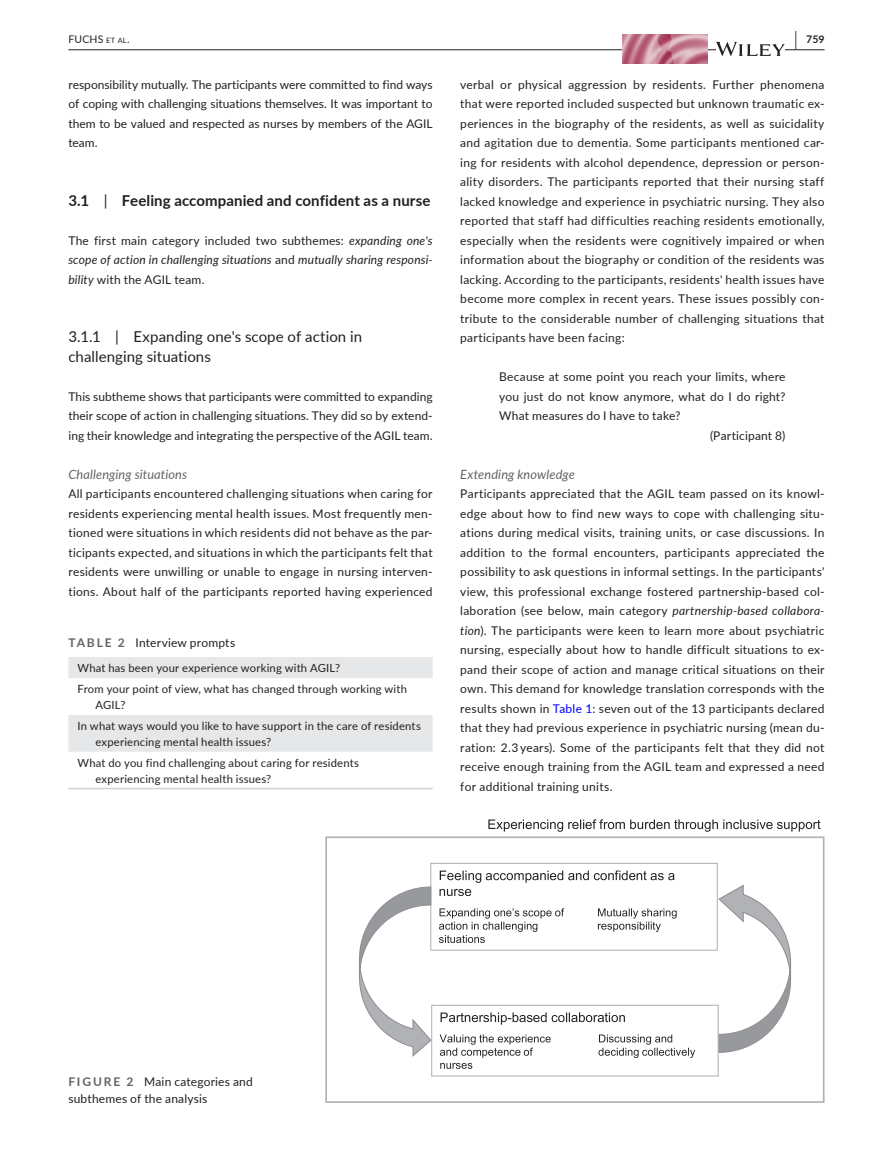
<style>
.page{position:relative;width:893px;height:1174px;background:#fff}
.page>*{position:absolute;margin:0;border:0;box-sizing:border-box;transform-origin:0 0}
.t1{font:15px/19.5px "Lato";letter-spacing:.005em;color:#231f20}
.t2{font:700 15px "Lato";letter-spacing:.005em;color:#231f20}
.t3{font:italic 12.75px "Lato";letter-spacing:.01em;color:#636366}
.t4{font:12px/19.5px "Lato";letter-spacing:.015em;color:#231f20;text-align:justify}
.t5{font:italic 12px/19.5px "Lato";letter-spacing:.015em;color:#231f20;text-align:justify}
.t6{font:11.25px/21px "Lato";letter-spacing:.015em;color:#231f20}
.t7{font:10.5px "Lato";letter-spacing:.015em;color:#231f20}
.t8{font:700 10.5px "Lato";color:#231f20}
.s1{font-size:7.35px}
.s2{font-size:19.5px}
.s3{font-style:italic}
.s4{color:#00f}
.s5{font-weight:400}
.s6{font-style:normal}
.s7{font-weight:700;color:#636366}
</style>
<div class="page">
<hr style="left:68px;top:49px;width:756px;height:1px;background:#231f20">
<img style="left:623px;top:34px;width:85px;height:30px">
<svg style="left:716px;top:42px;width:69px;height:14px"></svg>
<svg style="left:68px;top:657px;width:365px;height:94px"></svg>
<hr style="left:68px;top:788px;width:365px;height:1px;background:#d1d2d4">
<div style="left:325px;top:836px;width:499px;height:266px;border:2px solid #b1b2b6"></div>
<div style="left:430px;top:863px;width:288px;height:87px;border:1px solid #b1b2b6"></div>
<svg style="left:440px;top:870px;width:235px;height:13px"></svg>
<svg style="left:439px;top:889px;width:32px;height:7px"></svg>
<svg style="left:439px;top:908px;width:238px;height:35px"></svg>
<div style="left:431px;top:1004px;width:288px;height:72px;border:1px solid #b1b2b6"></div>
<svg style="left:441px;top:1012px;width:184px;height:12px"></svg>
<svg style="left:440px;top:1034px;width:255px;height:34px"></svg>
<svg style="left:359px;top:886px;width:73px;height:172px"></svg>
<svg style="left:717px;top:883px;width:75px;height:170px"></svg>
<svg style="left:488px;top:819px;width:332px;height:12px"></svg>
<p class="t7" style="left:68px;top:31px;width:63px">FUCHS <span class="s1">et al</span>.</p>
<p class="t8" style="left:795px;top:31px;width:31px"><span class="s2">|</span> 759</p>
<p class="t4" style="left:68px;top:74px;width:366px">responsibility mutually. The participants were committed to find ways of coping with challenging situations themselves. It was important to them to be valued and respected as nurses by members of the AGIL team.</p>
<p class="t4" style="left:460px;top:74px;width:366px">verbal or physical aggression by residents. Further phenomena that were reported included suspected but unknown traumatic ex&shy;periences in the biography of the residents, as well as suicidality and agitation due to dementia. Some participants mentioned car&shy;ing for residents with alcohol dependence, depression or person&shy;ality disorders. The participants reported that their nursing staff lacked knowledge and experience in psychiatric nursing. They also reported that staff had difficulties reaching residents emotionally, especially when the residents were cognitively impaired or when information about the biography or condition of the residents was lacking. According to the participants, residents' health issues have become more complex in recent years. These issues possibly con&shy;tribute to the considerable number of challenging situations that participants have been facing:</p>
<p class="t4" style="left:499px;top:366px;width:288px">Because at some point you reach your limits, where</p>
<p class="t4" style="left:499px;top:386px;width:288px">you just do not know anymore, what do I do right?</p>
<p class="t4" style="left:499px;top:405px;width:183px">What measures do I have to take?</p>
<p class="t4" style="left:710px;top:425px;width:77px">(Participant 8)</p>
<p class="t3" style="left:460px;top:465px;width:116px">Extending knowledge</p>
<p class="t4" style="left:460px;top:483px;width:366px">Participants appreciated that the AGIL team passed on its knowl&shy;edge about how to find new ways to cope with challenging situ&shy;ations during medical visits, training units, or case discussions. In addition to the formal encounters, participants appreciated the possibility to ask questions in informal settings. In the participants' view, this professional exchange fostered partnership-based col&shy;laboration (see below, main category <span class="s3">partnership-based collabora&shy;tion</span>). The participants were keen to learn more about psychiatric nursing, especially about how to handle difficult situations to ex&shy;pand their scope of action and manage critical situations on their own. This demand for knowledge translation corresponds with the results shown in <span class="s4">Table 1</span>: seven out of the 13 participants declared that they had previous experience in psychiatric nursing (mean du&shy;ration: 2.3 years). Some of the participants felt that they did not receive enough training from the AGIL team and expressed a need for additional training units.</p>
<p class="t2" style="left:68px;top:189px;width:364px">3.1 <span class="s5">|</span> Feeling accompanied and confident as a nurse</p>
<p class="t5" style="left:68px;top:230px;width:366px"><span class="s6">The first main category included two subthemes:</span> expanding one's scope of action in challenging situations <span class="s6">and</span> mutually sharing responsi&shy;bility <span class="s6">with the AGIL team.</span></p>
<p class="t1" style="left:68px;top:326px;width:295px">3.1.1 | Expanding one's scope of action in challenging situations</p>
<p class="t4" style="left:68px;top:386px;width:366px">This subtheme shows that participants were committed to expanding their scope of action in challenging situations. They did so by extend&shy;ing their knowledge and integrating the perspective of the AGIL team.</p>
<p class="t3" style="left:68px;top:465px;width:120px">Challenging situations</p>
<p class="t4" style="left:68px;top:483px;width:366px">All participants encountered challenging situations when caring for residents experiencing mental health issues. Most frequently men&shy;tioned were situations in which residents did not behave as the par&shy;ticipants expected, and situations in which the participants felt that residents were unwilling or unable to engage in nursing interven&shy;tions. About half of the participants reported having experienced</p>
<p class="t4" style="left:68px;top:632px;width:168px"><span class="s7">TABLE 2</span> Interview prompts</p>
<p class="t6" style="left:77px;top:657px;width:331px">What has been your experience working with AGIL?<br>From your point of view, what has changed through working with</p>
<p class="t6" style="left:77px;top:694px;width:345px;text-indent:18px">AGIL?<br>In what ways would you like to have support in the care of residents</p>
<p class="t6" style="left:77px;top:730px;width:283px;text-indent:18px">experiencing mental health issues?<br>What do you find challenging about caring for residents</p>
<p class="t6" style="left:95px;top:767px;width:177px">experiencing mental health issues?</p>
<p class="t4" style="left:68px;top:1073px;width:186px;line-height:16.5px"><span class="s7">FIGURE 2</span> Main categories and subthemes of the analysis</p>
</div>
